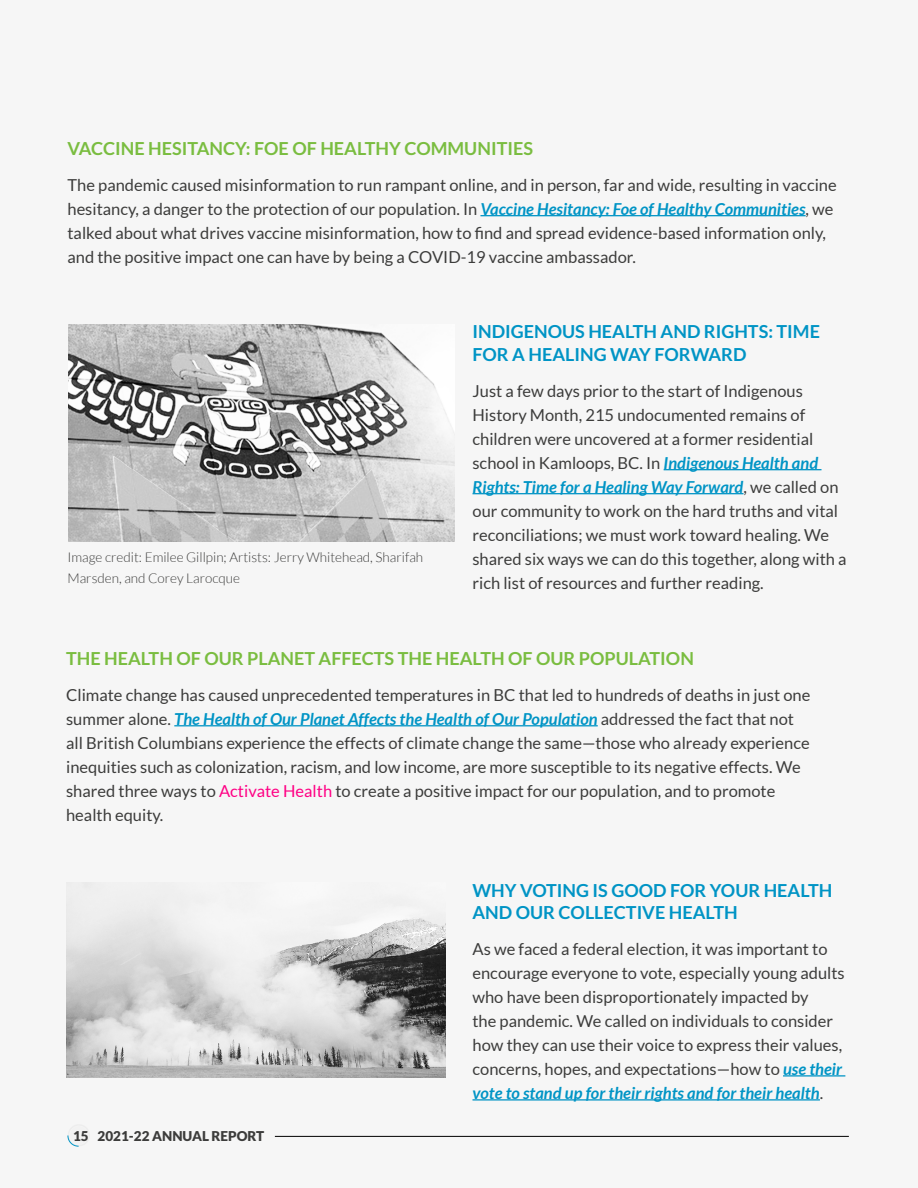
<style>
.page{position:relative;width:918px;height:1188px;background:#f6f6f6}
.page>*{position:absolute;margin:0;border:0;box-sizing:border-box;transform-origin:0 0}
.t1{font:700 18px/22.5px "Lato";color:#0094c5}
.t2{font:700 18px "Lato";color:#7abd40}
.t3{font:16.5px/24px "Lato";color:#3c3c3b}
.t4{font:300 13.5px/21px "Lato";color:#3c3c3b}
.t5{font:900 13.5px "Lato";color:#3c3c3b}
.s1{font-weight:700;font-style:italic;color:#0094c5}
.s2{color:#ff0084}
</style>
<div class="page">
<hr style="left:275px;top:1136px;width:574px;height:1px;background:#000">
<div style="left:68px;top:1124px;width:22px;height:22px;border:1px solid #ededed;border-radius:50%"></div>
<div style="left:70px;top:1126px;width:18px;height:18px;background:#f2f2f2;border-radius:50%"></div>
<svg style="left:67px;top:1135px;width:12px;height:12px"></svg>
<img style="left:66px;top:882px;width:380px;height:196px">
<hr style="left:480px;top:215px;width:326px;height:1px;background:#0094c5">
<img style="left:69px;top:324px;width:386px;height:217px">
<hr style="left:664px;top:469px;width:158px;height:1px;background:#0094c5">
<hr style="left:472px;top:493px;width:272px;height:1px;background:#0094c5">
<hr style="left:174px;top:725px;width:424px;height:1px;background:#0094c5">
<hr style="left:783px;top:1075px;width:62px;height:2px;background:#0094c5">
<hr style="left:472px;top:1099px;width:348px;height:2px;background:#0094c5">
<p class="t2" style="left:68px;top:138px;width:467px">VACCINE HESITANCY: FOE OF HEALTHY COMMUNITIES</p>
<p class="t3" style="left:68px;top:173px;width:771px">The pandemic caused misinformation to run rampant online, and in person, far and wide, resulting in vaccine hesitancy, a danger to the protection of our population. In <span class="s1">Vaccine Hesitancy: Foe of Healthy Communities</span>, we talked about what drives vaccine misinformation, how to find and spread evidence-based information only, and the positive impact one can have by being a COVID-19 vaccine ambassador.</p>
<p class="t4" style="left:68px;top:547px;width:357px">Image credit: Emilee Gillpin; Artists: Jerry Whitehead, Sharifah<br>Marsden, and Corey Larocque</p>
<p class="t1" style="left:472px;top:320px;width:349px">INDIGENOUS HEALTH AND RIGHTS: TIME<br>FOR A HEALING WAY FORWARD</p>
<p class="t3" style="left:472px;top:379px;width:376px">Just a few days prior to the start of Indigenous History Month, 215 undocumented remains of children were uncovered at a former residential school in Kamloops, BC. In <span class="s1">Indigenous Health and Rights: Time for a Healing Way Forward</span>, we called on our community to work on the hard truths and vital reconciliations; we must work toward healing. We shared six ways we can do this together, along with a rich list of resources and further reading.</p>
<p class="t2" style="left:66px;top:648px;width:629px">THE HEALTH OF OUR PLANET AFFECTS THE HEALTH OF OUR POPULATION</p>
<p class="t3" style="left:66px;top:683px;width:746px">Climate change has caused unprecedented temperatures in BC that led to hundreds of deaths in just one summer alone. <span class="s1">The Health of Our Planet Affects the Health of Our Population</span> addressed the fact that not all British Columbians experience the effects of climate change the same—those who already experience inequities such as colonization, racism, and low income, are more susceptible to its negative effects. We shared three ways to <span class="s2">Activate Health</span> to create a positive impact for our population, and to promote health equity.</p>
<p class="t1" style="left:472px;top:879px;width:361px">WHY VOTING IS GOOD FOR YOUR HEALTH<br>AND OUR COLLECTIVE HEALTH</p>
<p class="t5" style="left:73px;top:1128px;width:193px">15 2021-22 ANNUAL REPORT</p>
<p class="t3" style="left:472px;top:937px;width:374px">As we faced a federal election, it was important to encourage everyone to vote, especially young adults who have been disproportionately impacted by<br>the pandemic. We called on individuals to consider how they can use their voice to express their values, concerns, hopes, and expectations—how to <span class="s1">use their vote to stand up for their rights and for their health</span>.</p>
</div>
